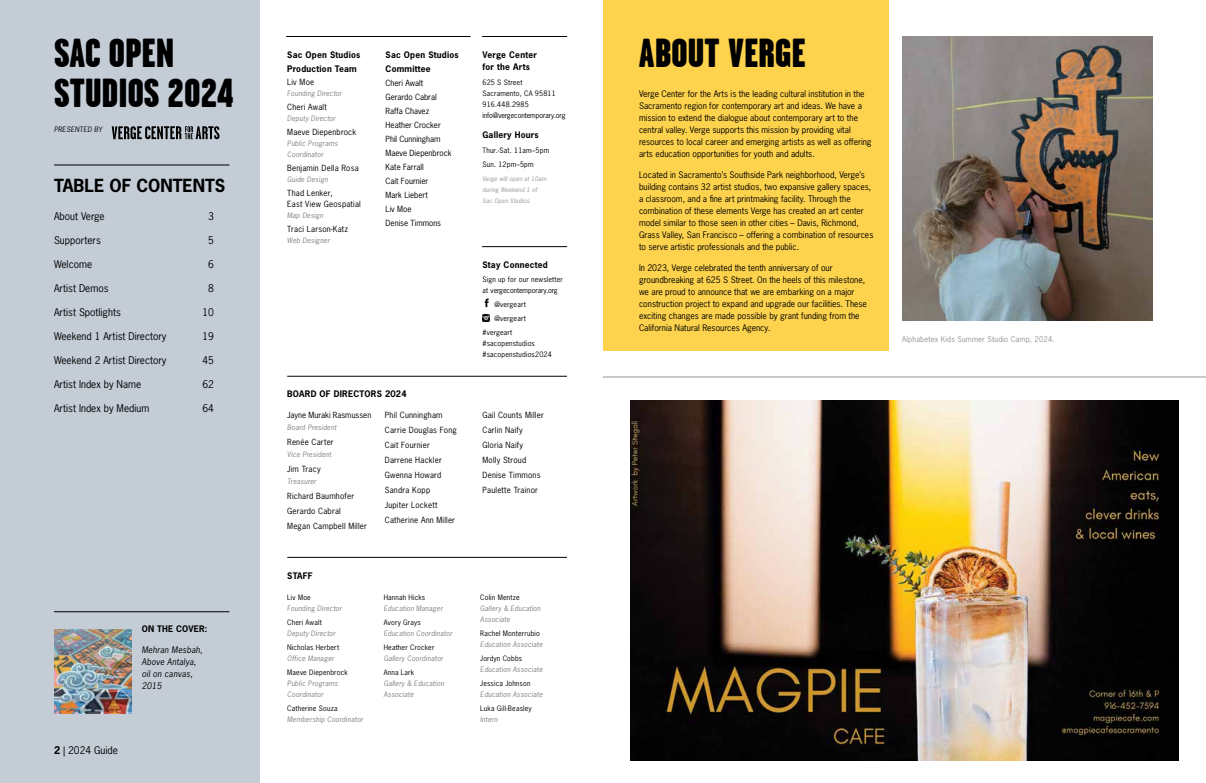
<style>
.page{position:relative;width:1206px;height:783px;background:#fff}
.page>*{position:absolute;margin:0;border:0;box-sizing:border-box;transform-origin:0 0}
.t1{font:900 40.4px/40.4px "Garage Gothic";color:#000}
.t2{font:700 17px "News Gothic Std";color:#000}
.t3{font:10px "News Gothic Std";color:#000}
.t4{font:8.5px/12px "News Gothic Std";color:#000}
.t5{font:700 8.5px/14px "News Gothic Std";letter-spacing:.025em;color:#000}
.t6{font:italic 8.5px/12px "News Gothic Std";letter-spacing:.02em;color:#000}
.t7{font:8px/15px "News Gothic Std";letter-spacing:.025em;color:#000}
.t8{font:8px/14px "News Gothic Std";color:#000}
.t9{font:7.5px "News Gothic Std";letter-spacing:.025em;color:#939598}
.t10{font:italic 7px/11px "News Gothic Std";letter-spacing:.025em;color:#808080}
.t11{font:7px/11px "News Gothic Std";letter-spacing:.025em;color:#000}
.t12{font:7px/11px "News Gothic Std";letter-spacing:.005em;color:#000}
.t13{font:italic 7px "News Gothic Std";letter-spacing:.025em;color:#000}
.t14{font:italic 6px/11px "News Gothic Std";letter-spacing:.025em;color:#939598}
.s1{font-weight:700}
</style>
<div class="page">
<div style="left:603px;top:0;width:286px;height:351px;background:#fdd24d"></div>
<div style="left:0;top:0;width:260px;height:783px;background:#c4ccd6"></div>
<hr style="left:54px;top:164px;width:176px;height:2px;background:#000">
<hr style="left:54px;top:611px;width:176px;height:1px;background:#000">
<hr style="left:286px;top:36px;width:184px;height:1px;background:#000">
<hr style="left:482px;top:36px;width:85px;height:1px;background:#000">
<hr style="left:482px;top:246px;width:85px;height:1px;background:#000">
<hr style="left:287px;top:376px;width:280px;height:1px;background:#000">
<hr style="left:287px;top:557px;width:280px;height:1px;background:#000">
<svg style="left:112px;top:126px;width:108px;height:13px"></svg>
<svg style="left:485px;top:299px;width:4px;height:8px"></svg>
<svg style="left:482px;top:314px;width:7px;height:7px"></svg>
<img style="left:54px;top:630px;width:78px;height:83px">
<img style="left:630px;top:401px;width:549px;height:360px">
<img style="left:902px;top:36px;width:250px;height:284px">
<hr style="left:603px;top:377px;width:603px;height:1px;background:#939598">
<h1 class="t1" style="left:54px;top:35px;width:182px">SAC OPEN<br>STUDIOS 2024</h1>
<h1 class="t1" style="left:639px;top:35px;width:168px">ABOUT VERGE</h1>
<p class="t5" style="left:287px;top:48px;width:75px">Sac Open Studios<br>Production Team</p>
<p class="t7" style="left:287px;top:74px;width:29px">Liv Moe</p>
<p class="t10" style="left:287px;top:88px;width:56px">Founding Director</p>
<p class="t7" style="left:287px;top:99px;width:41px">Cheri Awalt</p>
<p class="t10" style="left:287px;top:113px;width:50px">Deputy Director</p>
<p class="t7" style="left:287px;top:124px;width:71px">Maeve Diepenbrock</p>
<p class="t10" style="left:287px;top:138px;width:52px">Public Programs<br>Coordinator</p>
<p class="t7" style="left:287px;top:160px;width:73px">Benjamin Della Rosa</p>
<p class="t10" style="left:287px;top:174px;width:42px">Guide Design</p>
<p class="t7" style="left:287px;top:187px;width:75px;line-height:11px">Thad Lenker,<br>East View Geospatial</p>
<p class="t10" style="left:287px;top:210px;width:38px">Map Design</p>
<p class="t7" style="left:287px;top:221px;width:62px">Traci Larson-Katz</p>
<p class="t10" style="left:287px;top:235px;width:44px">Web Designer</p>
<p class="t5" style="left:386px;top:48px;width:75px">Sac Open Studios<br>Committee</p>
<p class="t8" style="left:386px;top:76px;width:67px">Cheri Awalt<br>Gerardo Cabral<br>Raffa Chavez<br>Heather Crocker<br>Phil Cunningham<br>Maeve Diepenbrock<br>Kate Farrall<br>Cait Fournier<br>Mark Liebert<br>Liv Moe<br>Denise Timmons</p>
<p class="t5" style="left:482px;top:49px;width:56px;line-height:12px">Verge Center for the Arts</p>
<p class="t11" style="left:482px;top:77px;width:85px">625 S Street<br>Sacramento, CA 95811<br>916.448.2985 info@vergecontemporary.org</p>
<p class="t5" style="left:482px;top:128px;width:58px">Gallery Hours</p>
<p class="t11" style="left:482px;top:144px;width:68px;line-height:14px">Thur.-Sat. 11am–5pm<br>Sun. 12pm–5pm</p>
<p class="t14" style="left:482px;top:174px;width:65px">Verge will open at 10am during Weekend 1 of<br>Sac Open Studios</p>
<p class="t4" style="left:639px;top:88px;width:234px">Verge Center for the Arts is the leading cultural institution in the Sacramento region for contemporary art and ideas. We have a mission to extend the dialogue about contemporary art to the central valley. Verge supports this mission by providing vital resources to local career and emerging artists as well as offering arts education opportunities for youth and adults.</p>
<p class="t4" style="left:639px;top:169px;width:236px">Located in Sacramento’s Southside Park neighborhood, Verge’s building contains 32 artist studios, two expansive gallery spaces, a classroom, and a fine art printmaking facility. Through the combination of these elements Verge has created an art center model similar to those seen in other cities – Davis, Richmond, Grass Valley, San Francisco – offering a combination of resources to serve artistic professionals and the public.</p>
<p class="t4" style="left:639px;top:262px;width:230px">In 2023, Verge celebrated the tenth anniversary of our groundbreaking at 625 S Street. On the heels of this milestone, we are proud to announce that we are embarking on a major construction project to expand and upgrade our facilities. These exciting changes are made possible by grant funding from the California Natural Resources Agency.</p>
<p class="t13" style="left:54px;top:125px;width:50px">PRESENTED BY</p>
<h2 class="t2" style="left:54px;top:175px;width:173px">TABLE OF CONTENTS</h2>
<p class="t3" style="left:54px;top:210px;width:52px">About Verge</p>
<p class="t3" style="left:208px;top:210px;width:7px">3</p>
<p class="t3" style="left:54px;top:234px;width:48px">Supporters</p>
<p class="t3" style="left:208px;top:234px;width:7px">5</p>
<p class="t3" style="left:54px;top:258px;width:40px">Welcome</p>
<p class="t3" style="left:208px;top:258px;width:7px">6</p>
<p class="t3" style="left:54px;top:282px;width:56px">Artist Demos</p>
<p class="t3" style="left:208px;top:282px;width:7px">8</p>
<p class="t3" style="left:54px;top:306px;width:68px">Artist Spotlights</p>
<p class="t3" style="left:202px;top:306px;width:13px">10</p>
<p class="t3" style="left:54px;top:330px;width:114px">Weekend 1 Artist Directory</p>
<p class="t3" style="left:202px;top:330px;width:13px">19</p>
<p class="t3" style="left:54px;top:354px;width:114px">Weekend 2 Artist Directory</p>
<p class="t3" style="left:202px;top:354px;width:13px">45</p>
<p class="t3" style="left:54px;top:378px;width:89px">Artist Index by Name</p>
<p class="t3" style="left:202px;top:378px;width:13px">62</p>
<p class="t3" style="left:54px;top:402px;width:97px">Artist Index by Medium</p>
<p class="t3" style="left:202px;top:402px;width:13px">64</p>
<p class="t5" style="left:482px;top:258px;width:67px">Stay Connected</p>
<p class="t12" style="left:482px;top:274px;width:82px">Sign up for our newsletter at vergecontemporary.org</p>
<p class="t11" style="left:494px;top:299px;width:33px">@vergeart</p>
<p class="t11" style="left:494px;top:313px;width:33px">@vergeart</p>
<p class="t11" style="left:483px;top:327px;width:31px">#vergeart</p>
<p class="t11" style="left:483px;top:338px;width:71px">#sacopenstudios #sacopenstudios2024</p>
<p class="t5" style="left:287px;top:387px;width:121px">BOARD OF DIRECTORS 2024</p>
<p class="t7" style="left:385px;top:408px;width:74px">Phil Cunningham<br>Carrie Douglas Fong<br>Cait Fournier<br>Darrene Hackler<br>Gwenna Howard<br>Sandra Kopp<br>Jupiter Lockett<br>Catherine Ann Miller</p>
<p class="t7" style="left:482px;top:408px;width:63px">Gail Counts Miller<br>Carlin Naify<br>Gloria Naify<br>Molly Stroud<br>Denise Timmons<br>Paulette Trainor</p>
<p class="t8" style="left:287px;top:408px;width:86px">Jayne Muraki Rasmussen</p>
<p class="t10" style="left:287px;top:422px;width:51px">Board President</p>
<p class="t7" style="left:287px;top:435px;width:48px">Renée Carter</p>
<p class="t10" style="left:287px;top:449px;width:45px">Vice President</p>
<p class="t7" style="left:287px;top:462px;width:35px">Jim Tracy</p>
<p class="t10" style="left:287px;top:476px;width:31px">Treasurer</p>
<p class="t7" style="left:287px;top:489px;width:81px">Richard Baumhofer<br>Gerardo Cabral<br>Megan Campbell Miller</p>
<p class="t3" style="left:54px;top:744px;width:65px"><span class="s1">2</span> | 2024 Guide</p>
<p class="t5" style="left:142px;top:622px;width:67px">ON THE COVER:</p>
<p class="t6" style="left:142px;top:644px;width:62px">Mehran Mesbah,<br>Above Antalya, oil on canvas,<br>2015</p>
<p class="t5" style="left:287px;top:569px;width:27px">STAFF</p>
<p class="t11" style="left:287px;top:591px;width:25px">Liv Moe</p>
<p class="t10" style="left:287px;top:603px;width:56px">Founding Director</p>
<p class="t11" style="left:287px;top:616px;width:36px">Cheri Awalt</p>
<p class="t10" style="left:287px;top:628px;width:50px">Deputy Director</p>
<p class="t11" style="left:287px;top:641px;width:53px">Nicholas Herbert</p>
<p class="t10" style="left:287px;top:653px;width:48px">Office Manager</p>
<p class="t11" style="left:287px;top:666px;width:62px">Maeve Diepenbrock</p>
<p class="t10" style="left:287px;top:678px;width:52px">Public Programs<br>Coordinator</p>
<p class="t11" style="left:287px;top:702px;width:52px">Catherine Souza</p>
<p class="t10" style="left:287px;top:714px;width:78px">Membership Coordinator</p>
<p class="t11" style="left:384px;top:591px;width:43px">Hannah Hicks</p>
<p class="t10" style="left:384px;top:603px;width:61px">Education Manager</p>
<p class="t11" style="left:384px;top:616px;width:39px">Avory Grays</p>
<p class="t10" style="left:384px;top:628px;width:70px">Education Coordinator</p>
<p class="t11" style="left:384px;top:641px;width:52px">Heather Crocker</p>
<p class="t10" style="left:384px;top:653px;width:61px">Gallery Coordinator</p>
<p class="t11" style="left:384px;top:666px;width:32px">Anna Lark</p>
<p class="t10" style="left:384px;top:678px;width:62px">Gallery &amp; Education<br>Associate</p>
<p class="t11" style="left:480px;top:591px;width:41px">Colin Mentze</p>
<p class="t10" style="left:480px;top:603px;width:62px">Gallery &amp; Education<br>Associate</p>
<p class="t11" style="left:480px;top:627px;width:61px">Rachel Monterrubio</p>
<p class="t10" style="left:480px;top:639px;width:64px">Education Associate</p>
<p class="t11" style="left:480px;top:652px;width:44px">Jordyn Cobbs</p>
<p class="t10" style="left:480px;top:664px;width:64px">Education Associate</p>
<p class="t11" style="left:480px;top:677px;width:52px">Jessica Johnson</p>
<p class="t10" style="left:480px;top:689px;width:64px">Education Associate</p>
<p class="t11" style="left:480px;top:702px;width:53px">Luka Gill-Beasley</p>
<p class="t10" style="left:480px;top:714px;width:19px">Intern</p>
<p class="t9" style="left:902px;top:334px;width:154px">Alphabetex Kids Summer Studio Camp, 2024.</p>
</div>
